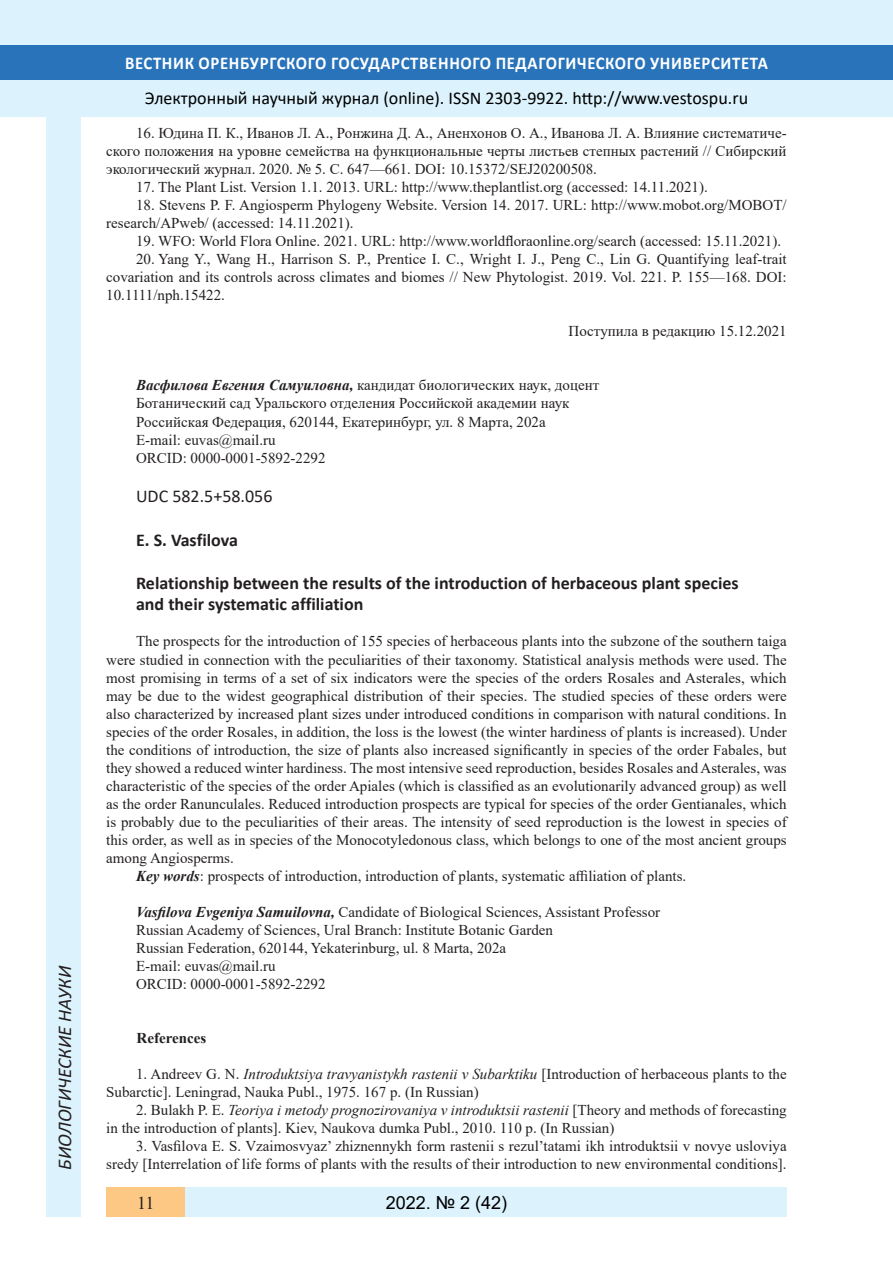
<style>
.page{position:relative;width:893px;height:1263px;background:#fff}
.page>*{position:absolute;margin:0;border:0;box-sizing:border-box;transform-origin:0 0}
.t1{font:italic 19.5px "Calibri";color:#231f20}
.Заголовок_2{font:700 18px "Calibri";color:#231f20}
.t2{font:18px "Calibri";color:#000}
.t3{font:700 18px "Calibri";letter-spacing:.04em;color:#fff;scale:.93 1}
.Заголовок_2-2{font:18px "Calibri";color:#231f20}
.t4{font:18px "Arial";color:#000}
.t5{font:18px "Times New Roman";color:#231f20}
.литература{font:15px/18px "Times New Roman";color:#231f20;text-align:justify}
.литература-2{font:700 15px "Times New Roman";color:#231f20}
.s1{font-weight:700;font-style:italic}
.s2{font-style:italic}
</style>
<div class="page">
<div style="left:0;top:0;width:893px;height:116px;background:#dcf2fc"></div>
<div style="left:0;top:45px;width:893px;height:34px;background:#2873ba"></div>
<div style="left:47px;top:116px;width:34px;height:1101px;background:#dcf2fc"></div>
<div style="left:106px;top:1188px;width:681px;height:29px;background:#dcf2fc"></div>
<div style="left:106px;top:1188px;width:79px;height:29px;background:#fdc784"></div>
<h1 class="t1" style="left:51px;top:1170px;width:206px;rotate:-90deg">БИОЛОГИЧЕСКИЕ НАУКИ</h1>
<p class="t3" style="left:125px;top:50px;width:693px">ВЕСТНИК ОРЕНБУРГСКОГО ГОСУДАРСТВЕННОГО ПЕДАГОГИЧЕСКОГО УНИВЕРСИТЕТА</p>
<p class="t2" style="left:145px;top:85px;width:605px">Электронный научный журнал (online). ISSN 2303-9922. http://www.vestospu.ru</p>
<p class="литература" style="left:106px;top:123px;width:682px;text-indent:30px">16. Юдина П. К., Иванов Л. А., Ронжина Д. А., Аненхонов О. А., Иванова Л. А. Влияние систематиче&shy;ского положения на уровне семейства на функциональные черты листьев степных растений // Сибирский экологический журнал. 2020. № 5. С. 647—661. DOI: 10.15372/SEJ20200508.</p>
<p class="литература" style="left:136px;top:178px;width:573px">17. The Plant List. Version 1.1. 2013. URL: http://www.theplantlist.org (accessed: 14.11.2021).</p>
<p class="литература" style="left:106px;top:196px;width:682px;text-indent:30px">18. Stevens P. F. Angiosperm Phylogeny Website. Version 14. 2017. URL: http://www.mobot.org/MOBOT/ research/APweb/ (accessed: 14.11.2021).</p>
<p class="литература" style="left:136px;top:232px;width:647px">19. WFO: World Flora Online. 2021. URL: http://www.worldfloraonline.org/search (accessed: 15.11.2021).</p>
<p class="литература" style="left:106px;top:250px;width:682px;text-indent:30px">20. Yang Y., Wang H., Harrison S. P., Prentice I. C., Wright I. J., Peng C., Lin G. Quantifying leaf‐trait covariation and its controls across climates and biomes // New Phytologist. 2019. Vol. 221. P. 155—168. DOI:<br>10.1111/nph.15422.</p>
<p class="литература" style="left:569px;top:322px;width:220px">Поступила в редакцию 15.12.2021</p>
<p class="литература" style="left:136px;top:376px;width:465px"><span class="s1">Васфилова Евгения Самуиловна,</span> кандидат биологических наук, доцент</p>
<p class="литература" style="left:136px;top:394px;width:435px">Ботанический сад Уральского отделения Российской академии наук</p>
<p class="литература" style="left:136px;top:412px;width:411px">Российская Федерация, 620144, Екатеринбург, ул. 8 Марта, 202а</p>
<p class="литература" style="left:136px;top:430px;width:141px">E-mail: euvas@mail.ru</p>
<p class="литература" style="left:136px;top:448px;width:191px">ORCID: 0000-0001-5892-2292</p>
<p class="Заголовок_2-2" style="left:136px;top:484px;width:138px">UDC 582.5+58.056</p>
<p class="Заголовок_2" style="left:136px;top:527px;width:103px">E. S. Vasfilova</p>
<p class="Заголовок_2" style="left:136px;top:570px;width:604px">Relationship between the results of the introduction of herbaceous plant species</p>
<p class="Заголовок_2" style="left:136px;top:592px;width:229px">and their systematic affiliation</p>
<p class="литература" style="left:106px;top:632px;width:682px;text-indent:30px">The prospects for the introduction of 155 species of herbaceous plants into the subzone of the southern taiga were studied in connection with the peculiarities of their taxonomy. Statistical analysis methods were used. The most promising in terms of a set of six indicators were the species of the orders Rosales and Asterales, which may be due to the widest geographical distribution of their species. The studied species of these orders were also characterized by increased plant sizes under introduced conditions in comparison with natural conditions. In species of the order Rosales, in addition, the loss is the lowest (the winter hardiness of plants is increased). Under the conditions of introduction, the size of plants also increased significantly in species of the order Fabales, but they showed a reduced winter hardiness. The most intensive seed reproduction, besides Rosales and Asterales, was characteristic of the species of the order Apiales (which is classified as an evolutionarily advanced group) as well as the order Ranunculales. Reduced introduction prospects are typical for species of the order Gentianales, which is probably due to the peculiarities of their areas. The intensity of seed reproduction is the lowest in species of this order, as well as in species of the Monocotyledonous class, which belongs to one of the most ancient groups among Angiosperms.</p>
<p class="литература" style="left:136px;top:866px;width:552px"><span class="s1">Key words</span>: prospects of introduction, introduction of plants, systematic affiliation of plants.</p>
<p class="литература" style="left:136px;top:902px;width:526px"><span class="s1">Vasfilova Evgeniya Samuilovna,</span> Candidate of Biological Sciences, Assistant Professor</p>
<p class="литература" style="left:136px;top:920px;width:419px">Russian Academy of Sciences, Ural Branch: Institute Botanic Garden</p>
<p class="литература" style="left:136px;top:938px;width:372px">Russian Federation, 620144, Yekaterinburg, ul. 8 Marta, 202a</p>
<p class="литература" style="left:136px;top:956px;width:141px">E-mail: euvas@mail.ru</p>
<p class="литература" style="left:136px;top:974px;width:191px">ORCID: 0000-0001-5892-2292</p>
<p class="литература-2" style="left:136px;top:1027px;width:71px">References</p>
<p class="литература" style="left:106px;top:1065px;width:682px;text-indent:30px">1. Andreev G. N. <span class="s2">Introduktsiya travyanistykh rastenii v Subarktiku</span> [Introduction of herbaceous plants to the<br>Subarctic]. Leningrad, Nauka Publ., 1975. 167 p. (In Russian)</p>
<p class="литература" style="left:106px;top:1101px;width:682px;text-indent:30px">2. Bulakh P. E. <span class="s2">Teoriya i metody prognozirovaniya v introduktsii rastenii</span> [Theory and methods of forecasting in the introduction of plants]. Kiev, Naukova dumka Publ., 2010. 110 p. (In Russian)</p>
<p class="литература" style="left:106px;top:1137px;width:682px;text-align:right">3. Vasfilova E. S. Vzaimosvyaz’ zhiznennykh form rastenii s rezul’tatami ikh introduktsii v novye usloviya sredy [Interrelation of life forms of plants with the results of their introduction to new environmental conditions].</p>
<p class="t5" style="left:137px;top:1190px;width:19px">11</p>
<p class="t4" style="left:386px;top:1190px;width:123px">2022. № 2 (42)</p>
</div>
